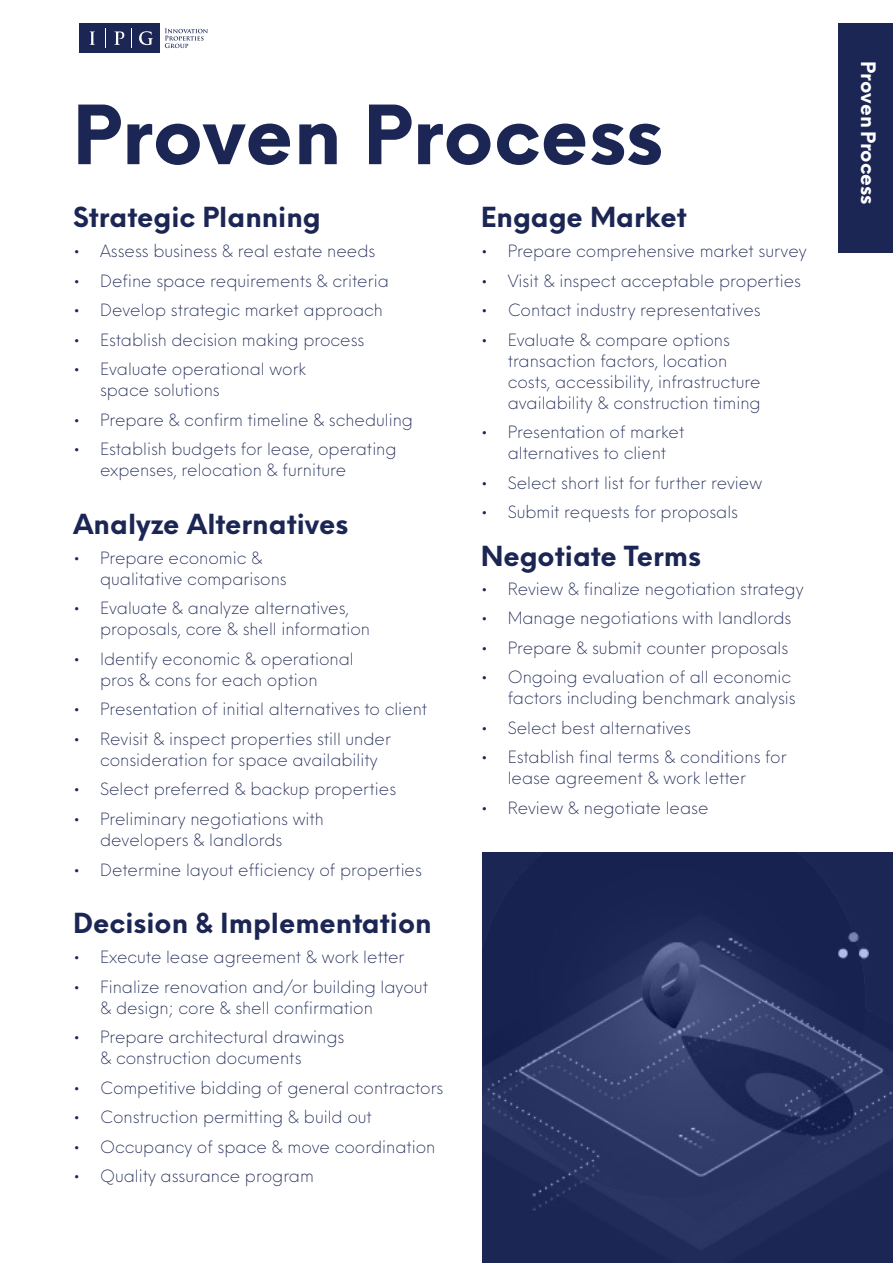
<style>
.page{position:relative;width:893px;height:1263px;background:#fff}
.page>*{position:absolute;margin:0;border:0;box-sizing:border-box;transform-origin:0 0}
.t1{font:700 79.5px "Neue Einstellung";color:#1c2654}
.t2{font:700 27px "Neue Einstellung";color:#1c2654}
.t3{font:700 19.5px "Neue Einstellung";color:#fff}
.t4{font:300 16.5px/21px "Neue Einstellung";color:#1c2654}
</style>
<div class="page">
<img style="left:483px;top:852px;width:410px;height:411px">
<div style="left:839px;top:24px;width:54px;height:229px;background:#1c2654"></div>
<div style="left:79px;top:24px;width:81px;height:29px;background:#1c2654"></div>
<svg style="left:165px;top:28px;width:43px;height:20px"></svg>
<svg style="left:105px;top:29px;width:1px;height:19px"></svg>
<svg style="left:131px;top:29px;width:1px;height:19px"></svg>
<svg style="left:90px;top:31px;width:5px;height:14px"></svg>
<svg style="left:139px;top:31px;width:14px;height:14px"></svg>
<svg style="left:114px;top:31px;width:10px;height:14px"></svg>
<h1 class="t1" style="left:72px;top:63px;width:592px">Proven Process</h1>
<h2 class="t2" style="left:73px;top:193px;width:249px">Strategic Planning</h2>
<p class="t4" style="left:73px;top:239px;width:304px">• Assess business &amp; real estate needs</p>
<p class="t4" style="left:73px;top:268px;width:317px">• Define space requirements &amp; criteria</p>
<p class="t4" style="left:73px;top:298px;width:311px">• Develop strategic market approach</p>
<p class="t4" style="left:73px;top:327px;width:293px">• Establish decision making process</p>
<p class="t4" style="left:100px;top:357px;width:208px;text-indent:-27px">• Evaluate operational work space solutions</p>
<p class="t4" style="left:73px;top:407px;width:341px">• Prepare &amp; confirm timeline &amp; scheduling</p>
<p class="t4" style="left:100px;top:437px;width:298px;text-indent:-27px">• Establish budgets for lease, operating expenses, relocation &amp; furniture</p>
<h2 class="t2" style="left:73px;top:500px;width:277px">Analyze Alternatives</h2>
<p class="t4" style="left:100px;top:545px;width:188px;text-indent:-27px">• Prepare economic &amp; qualitative comparisons</p>
<p class="t4" style="left:100px;top:596px;width:272px;text-indent:-27px">• Evaluate &amp; analyze alternatives, proposals, core &amp; shell information</p>
<p class="t4" style="left:73px;top:646px;width:282px;text-align:center">• Identify economic &amp; operational pros &amp; cons for each option</p>
<p class="t4" style="left:73px;top:697px;width:356px">• Presentation of initial alternatives to client</p>
<p class="t4" style="left:100px;top:726px;width:292px;text-indent:-27px">• Revisit &amp; inspect properties still under consideration for space availability</p>
<p class="t4" style="left:73px;top:777px;width:325px">• Select preferred &amp; backup properties</p>
<p class="t4" style="left:100px;top:806px;width:225px;text-indent:-27px">• Preliminary negotiations with developers &amp; landlords</p>
<p class="t4" style="left:73px;top:857px;width:350px">• Determine layout efficiency of properties</p>
<h2 class="t2" style="left:73px;top:899px;width:360px">Decision &amp; Implementation</h2>
<p class="t4" style="left:73px;top:944px;width:333px">• Execute lease agreement &amp; work letter</p>
<p class="t4" style="left:100px;top:974px;width:329px;text-indent:-27px">• Finalize renovation and/or building layout &amp; design; core &amp; shell confirmation</p>
<p class="t4" style="left:100px;top:1024px;width:246px;text-indent:-27px">• Prepare architectural drawings &amp; construction documents</p>
<p class="t4" style="left:73px;top:1075px;width:372px">• Competitive bidding of general contractors</p>
<p class="t4" style="left:73px;top:1104px;width:300px">• Construction permitting &amp; build out</p>
<p class="t4" style="left:73px;top:1134px;width:364px">• Occupancy of space &amp; move coordination</p>
<p class="t4" style="left:73px;top:1163px;width:242px">• Quality assurance program</p>
<h2 class="t2" style="left:481px;top:193px;width:208px">Engage Market</h2>
<p class="t4" style="left:481px;top:239px;width:328px">• Prepare comprehensive market survey</p>
<p class="t4" style="left:481px;top:268px;width:322px">• Visit &amp; inspect acceptable properties</p>
<p class="t4" style="left:481px;top:298px;width:282px">• Contact industry representatives</p>
<p class="t4" style="left:508px;top:327px;width:254px;text-indent:-27px">• Evaluate &amp; compare options transaction factors, location costs, accessibility, infrastructure availability &amp; construction timing</p>
<p class="t4" style="left:481px;top:420px;width:205px;text-align:center">• Presentation of market alternatives to client</p>
<p class="t4" style="left:481px;top:470px;width:283px">• Select short list for further review</p>
<p class="t4" style="left:481px;top:500px;width:259px">• Submit requests for proposals</p>
<h2 class="t2" style="left:481px;top:532px;width:222px">Negotiate Terms</h2>
<p class="t4" style="left:481px;top:576px;width:325px">• Review &amp; finalize negotiation strategy</p>
<p class="t4" style="left:481px;top:606px;width:312px">• Manage negotiations with landlords</p>
<p class="t4" style="left:481px;top:635px;width:309px">• Prepare &amp; submit counter proposals</p>
<p class="t4" style="left:481px;top:665px;width:316px;text-align:right">• Ongoing evaluation of all economic factors including benchmark analysis</p>
<p class="t4" style="left:481px;top:715px;width:212px">• Select best alternatives</p>
<p class="t4" style="left:508px;top:745px;width:281px;text-indent:-27px">• Establish final terms &amp; conditions for lease agreement &amp; work letter</p>
<p class="t4" style="left:481px;top:795px;width:229px">• Review &amp; negotiate lease</p>
<p class="t3" style="left:886px;top:61px;width:145px;rotate:90deg">Proven Process</p>
</div>
